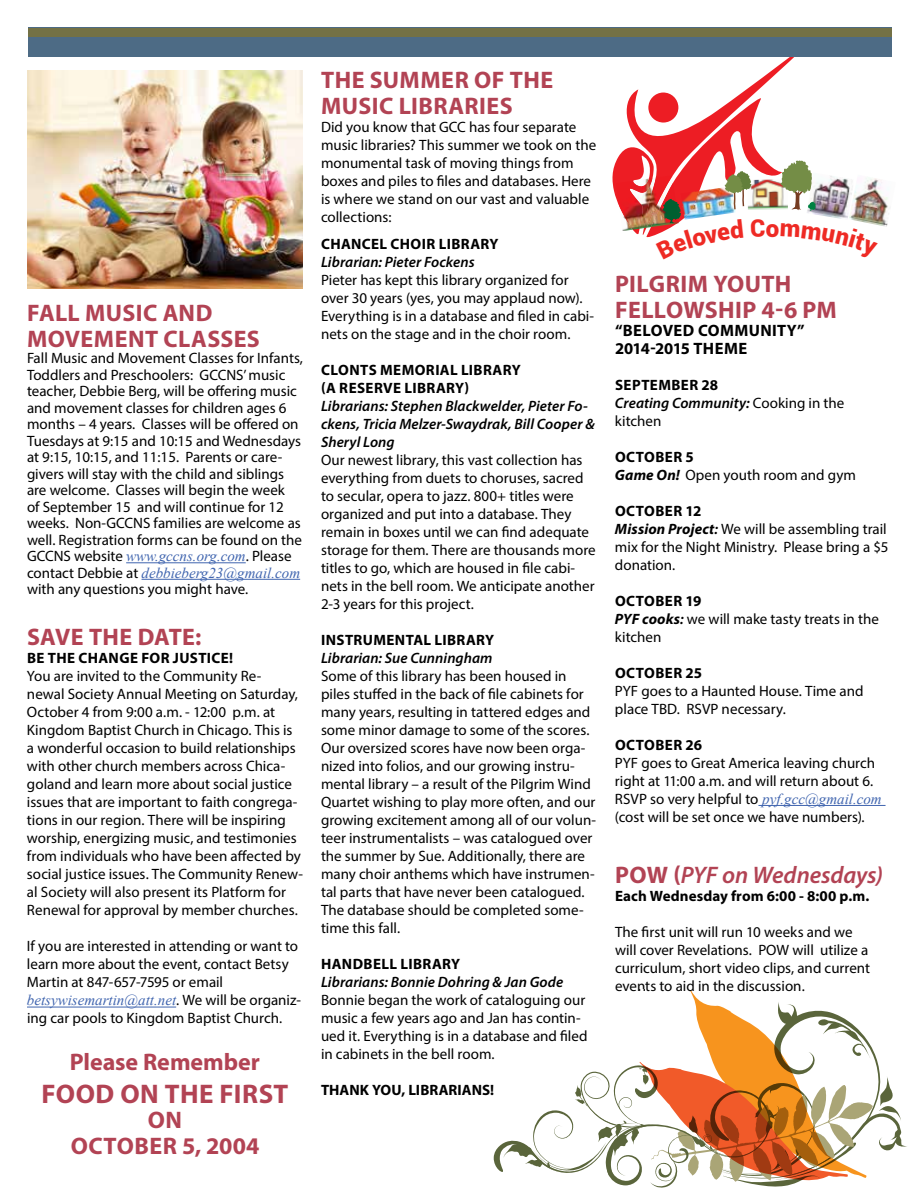
<style>
.page{position:relative;width:918px;height:1188px;background:#fff}
.page>*{position:absolute;margin:0;border:0;box-sizing:border-box;transform-origin:0 0}
.t1{font:700 27px "Myriad Pro";letter-spacing:.02em;color:#b24354}
.t2{font:700 24px/25.5px "Myriad Pro";letter-spacing:.015em;color:#b24354}
.t3{font:italic 600 24px "Myriad Pro";letter-spacing:-.005em;color:#b24354}
.t4{font:900 24px "Roboto";color:#ee2a24}
.t5{font:700 16.5px/18px "Myriad Pro";letter-spacing:.02em;color:#000}
.t6{font:15px/18px "Myriad Pro";color:#000}
.t7{font:italic 600 15px/18px "Myriad Pro";letter-spacing:.005em;color:#000}
.t8{font:700 15px/18px "Myriad Pro";letter-spacing:.02em;color:#000}
.t9{font:italic 15px "Times New Roman";color:#4065af}
.t10{font:700 15px "Myriad Pro";color:#000}
.s1{font-family:"Times New Roman";font-style:italic;color:#4065af}
.s2{font-family:"Myriad Pro";font-style:normal;color:#000}
.s3{font-weight:700}
.s4{font-weight:600;font-style:italic}
.s5{font-weight:700;font-style:italic}
.s6{font-weight:700;font-style:normal}
</style>
<div class="page">
<hr style="left:758px;top:805px;width:128px;height:1px;background:#4065af">
<hr style="left:126px;top:562px;width:120px;height:1px;background:#4065af">
<hr style="left:142px;top:579px;width:158px;height:1px;background:#4065af">
<img style="left:28px;top:70px;width:275px;height:218px">
<hr style="left:27px;top:1007px;width:149px;height:1px;background:#4065af">
<img style="left:878px;top:179px;width:11px;height:48px">
<svg style="left:494px;top:990px;width:413px;height:198px"></svg>
<div style="left:28px;top:27px;width:864px;height:29px;background:#4d6b85"></div>
<div style="left:28px;top:28px;width:864px;height:8px;background:#737145"></div>
<svg style="left:611px;top:56px;width:267px;height:182px"></svg>
<h2 class="t2" style="left:27px;top:300px;width:234px">FALL MUSIC AND<br>MOVEMENT CLASSES</h2>
<p class="t6" style="left:27px;top:350px;width:277px;line-height:16.5px">Fall Music and Movement Classes for Infants, Toddlers and Preschoolers: GCCNS’ music teacher, Debbie Berg, will be offering music and movement classes for children ages 6 months – 4 years. Classes will be offered on Tuesdays at 9:15 and 10:15 and Wednesdays at 9:15, 10:15, and 11:15. Parents or care&shy;givers will stay with the child and siblings are welcome. Classes will begin the week<br>of September 15 and will continue for 12 weeks. Non-GCCNS families are welcome as well. Registration forms can be found on the GCCNS website <span class="s1">www.gccns.org.com</span>. Please</p>
<p class="t9" style="left:27px;top:562px;width:275px"><span class="s2">contact Debbie at</span> debbieberg23@gmail.com</p>
<p class="t6" style="left:27px;top:580px;width:223px">with any questions you might have.</p>
<h2 class="t2" style="left:27px;top:624px;width:176px">SAVE THE DATE:</h2>
<p class="t8" style="left:27px;top:649px;width:208px">BE THE CHANGE FOR JUSTICE!</p>
<p class="t6" style="left:27px;top:667px;width:278px">You are invited to the Community Re-<br>newal Society Annual Meeting on Saturday, October 4 from 9:00 a.m. - 12:00 p.m. at Kingdom Baptist Church in Chicago. This is a wonderful occasion to build relationships with other church members across Chica&shy;goland and learn more about social justice issues that are important to faith congrega&shy;tions in our region. There will be inspiring worship, energizing music, and testimonies from individuals who have been affected by social justice issues. The Community Renew&shy;al Society will also present its Platform for Renewal for approval by member churches.</p>
<p class="t6" style="left:27px;top:937px;width:273px">If you are interested in attending or want to learn more about the event, contact Betsy<br>Martin at 847-657-7595 or email</p>
<p class="t9" style="left:27px;top:990px;width:276px">betsywisemartin@att.net<span class="s2">. We will be organiz-</span></p>
<p class="t6" style="left:27px;top:1009px;width:257px">ing car pools to Kingdom Baptist Church.</p>
<h2 class="t2" style="left:70px;top:1048px;width:192px">Please Remember</h2>
<h1 class="t1" style="left:42px;top:1076px;width:248px">FOOD ON THE FIRST</h1>
<h2 class="t2" style="left:71px;top:1107px;width:190px;text-align:center">ON<br>OCTOBER 5, 2004</h2>
<h2 class="t2" style="left:321px;top:67px;width:233px">THE SUMMER OF THE<br>MUSIC LIBRARIES</h2>
<p class="t6" style="left:321px;top:117px;width:277px">Did you know that GCC has four separate music libraries? This summer we took on the monumental task of moving things from boxes and piles to files and databases. Here is where we stand on our vast and valuable collections:</p>
<p class="t8" style="left:321px;top:234px;width:179px">CHANCEL CHOIR LIBRARY</p>
<p class="t7" style="left:321px;top:252px;width:155px">Librarian: Pieter Fockens</p>
<p class="t6" style="left:321px;top:270px;width:275px">Pieter has kept this library organized for over 30 years (yes, you may applaud now).<br>Everything is in a database and filed in cabi&shy;nets on the stage and in the choir room.</p>
<p class="t8" style="left:321px;top:360px;width:201px">CLONTS MEMORIAL LIBRARY (A RESERVE LIBRARY)</p>
<p class="t7" style="left:321px;top:396px;width:275px">Librarians: Stephen Blackwelder, Pieter Fo&shy;ckens, Tricia Melzer-Swaydrak, Bill Cooper &amp;<br>Sheryl Long</p>
<p class="t6" style="left:321px;top:450px;width:276px">Our newest library, this vast collection has everything from duets to choruses, sacred to secular, opera to jazz. 800+ titles were organized and put into a database. They remain in boxes until we can find adequate storage for them. There are thousands more titles to go, which are housed in file cabi&shy;nets in the bell room. We anticipate another 2-3 years for this project.</p>
<p class="t8" style="left:321px;top:630px;width:175px">INSTRUMENTAL LIBRARY</p>
<p class="t7" style="left:321px;top:648px;width:173px">Librarian: Sue Cunningham</p>
<p class="t6" style="left:321px;top:666px;width:277px">Some of this library has been housed in piles stuffed in the back of file cabinets for many years, resulting in tattered edges and some minor damage to some of the scores.<br>Our oversized scores have now been orga&shy;nized into folios, and our growing instru&shy;mental library – a result of the Pilgrim Wind Quartet wishing to play more often, and our growing excitement among all of our volun&shy;teer instrumentalists – was catalogued over the summer by Sue. Additionally, there are many choir anthems which have instrumen&shy;tal parts that have never been catalogued.<br>The database should be completed some&shy;time this fall.</p>
<p class="t8" style="left:321px;top:954px;width:141px">HANDBELL LIBRARY</p>
<p class="t7" style="left:321px;top:972px;width:244px">Librarians: Bonnie Dohring &amp; Jan Gode</p>
<p class="t6" style="left:321px;top:990px;width:268px">Bonnie began the work of cataloguing our music a few years ago and Jan has contin&shy;ued it. Everything is in a database and filed in cabinets in the bell room.</p>
<p class="t10" style="left:321px;top:1080px;width:175px">THANK YOU, LIBRARIANS!</p>
<h2 class="t4" style="left:766px;top:211px;width:15px">o</h2>
<h2 class="t2" style="left:615px;top:271px;width:223px">PILGRIM YOUTH<br>FELLOWSHIP 4-6 PM</h2>
<p class="t5" style="left:615px;top:321px;width:191px">“BELOVED COMMUNITY”<br>2014-2015 THEME</p>
<p class="t6" style="left:615px;top:376px;width:231px"><span class="s3">SEPTEMBER 28<br></span><span class="s4">Creating Community:</span> Cooking in the kitchen</p>
<p class="t6" style="left:615px;top:448px;width:243px"><span class="s3">OCTOBER 5<br></span><span class="s5">Game On!</span> Open youth room and gym</p>
<p class="t6" style="left:615px;top:502px;width:275px"><span class="s3">OCTOBER 12<br></span><span class="s5">Mission Project</span><span class="s4">:</span> We will be assembling trail mix for the Night Ministry. Please bring a $5 donation.</p>
<p class="t6" style="left:615px;top:592px;width:265px"><span class="s3">OCTOBER 19<br></span><span class="s5">PYF cooks</span><span class="s4">:</span> we will make tasty treats in the kitchen</p>
<p class="t8" style="left:615px;top:663px;width:88px">OCTOBER 25</p>
<p class="t6" style="left:615px;top:682px;width:250px">PYF goes to a Haunted House. Time and place TBD. RSVP necessary.</p>
<p class="t8" style="left:615px;top:735px;width:88px">OCTOBER 26</p>
<p class="t6" style="left:615px;top:754px;width:268px">PYF goes to Great America leaving church right at 11:00 a.m. and will return about 6.<br>RSVP so very helpful to <span class="s1">pyf.gcc@gmail.com </span>(cost will be set once we have numbers).</p>
<h2 class="t3" style="left:615px;top:860px;width:269px"><span class="s6">POW (</span>PYF on Wednesdays)</h2>
<p class="t8" style="left:615px;top:887px;width:256px">Each Wednesday from 6:00 - 8:00 p.m.</p>
<p class="t6" style="left:615px;top:923px;width:257px">The first unit will run 10 weeks and we will cover Revelations. POW will utilize a curriculum, short video clips, and current events to aid in the discussion.</p>
</div>
